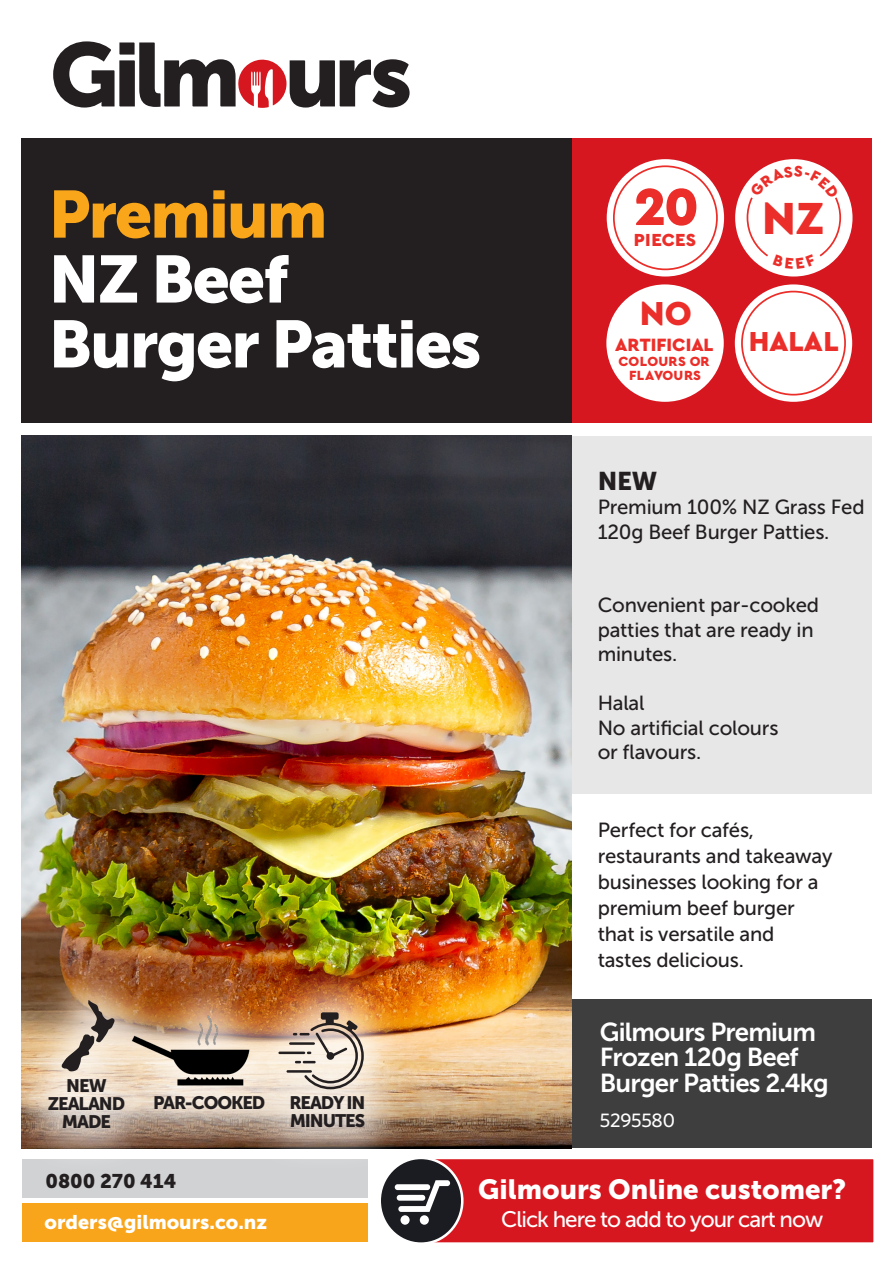
<style>
.page{position:relative;width:893px;height:1263px;background:#fff}
.page>*{position:absolute;margin:0;border:0;box-sizing:border-box;transform-origin:0 0}
.t1{font:66.15px/64.9px "Museo Sans 900";letter-spacing:-.03em;color:#fff}
.t2{font:900 47.1px "Cera Basic";color:#eb2e29}
.t3{font:900 34.8px "Cera Basic";color:#eb2e29}
.t4{font:900 28.8px "Cera Basic";color:#eb2e29}
.t5{font:27.6px "Museo Sans 900";color:#fff}
.Description_S{font:25.8px/25.8px "Museo Sans 700";letter-spacing:-.03em;color:#fff}
.t6{font:25.5px "Museo Sans 900";color:#231f20}
.t7{font:22.35px "Museo Sans 500";letter-spacing:-.045em;color:#fff}
.t8{font:20.4px/24.5px "Museo Sans 500";letter-spacing:-.01em;color:#231f20}
.t9{font:500 19.8px "Whitney";letter-spacing:-.01em;color:#fff}
.t10{font:19.65px "Museo Sans 900";color:#fff}
.t11{font:19.65px "Museo Sans 900";color:#231f20}
.t12{font:900 18.6px "Cera Basic";color:#eb2e29}
.t13{font:900 18.3px "Cera Basic";color:#eb2e29}
.t14{font:18px/17.7px "Museo Sans 900";letter-spacing:-.06em;color:#231f20}
.t15{font:900 13.95px/14.9px "Cera Basic";color:#eb2e29;text-align:center}
.s1{color:#faa61a}
</style>
<div class="page">
<div style="left:572px;top:138px;width:300px;height:285px;background:#d7171f"></div>
<div style="left:22px;top:1204px;width:346px;height:38px;background:#f9a51b"></div>
<div style="left:22px;top:1159px;width:346px;height:38px;background:#d1d2d4"></div>
<div style="left:21px;top:138px;width:551px;height:285px;background:#231f20"></div>
<svg style="left:53px;top:41px;width:357px;height:67px"></svg>
<div style="left:607px;top:159px;width:117px;height:117px;background:#fff;border-radius:50%"></div>
<svg style="left:636px;top:188px;width:60px;height:38px"></svg>
<div style="left:613px;top:165px;width:105px;height:105px;border:2px solid #eb2e29;border-radius:50%"></div>
<div style="left:735px;top:159px;width:117px;height:117px;background:#fff;border-radius:50%"></div>
<div style="left:606px;top:284px;width:118px;height:118px;background:#fff;border-radius:50%"></div>
<div style="left:735px;top:284px;width:117px;height:118px;background:#fff;border-radius:50%"></div>
<div style="left:741px;top:291px;width:105px;height:104px;border:2px solid #eb2e29;border-radius:50%"></div>
<img style="left:21px;top:436px;width:551px;height:712px">
<div style="left:572px;top:999px;width:300px;height:149px;background:#3e3e3f"></div>
<div style="left:1px;top:953px;width:411px;height:223px;background:#fff;opacity:.75"></div>
<hr style="left:286px;top:1070px;width:26px;height:3px;background:#231f20">
<hr style="left:278px;top:1051px;width:27px;height:3px;background:#231f20">
<hr style="left:289px;top:1042px;width:26px;height:3px;background:#231f20">
<svg style="left:293px;top:1012px;width:71px;height:77px"></svg>
<img style="left:128px;top:1008px;width:135px;height:86px">
<svg style="left:60px;top:999px;width:55px;height:73px"></svg>
<div style="left:572px;top:436px;width:300px;height:357px;background:#e7e7e8"></div>
<div style="left:420px;top:1156px;width:456px;height:89px;background:#d7171f;border:3px solid #fff"></div>
<div style="left:380px;top:1158px;width:82px;height:85px;background:#1a1c21;border-radius:50%"></div>
<div style="left:378px;top:1156px;width:86px;height:89px;border:3px solid #fff;border-radius:50%"></div>
<svg style="left:398px;top:1180px;width:52px;height:32px"></svg>
<div style="left:397px;top:1195px;width:28px;height:6px;background:#fff;border-radius:3px"></div>
<div style="left:395px;top:1184px;width:35px;height:6px;background:#fff;border-radius:3px"></div>
<div style="left:420px;top:1215px;width:9px;height:10px;background:#fff;border-radius:50%"></div>
<svg style="left:400px;top:1215px;width:10px;height:10px"></svg>
<svg style="left:746px;top:166px;width:96px;height:103px"></svg>
<p class="t1" style="left:49px;top:182px;width:434px"><span class="s1">Premium<br></span>NZ Beef<br>Burger Patties</p>
<p class="t14" style="left:48px;top:1077px;width:79px;text-align:center">NEW<br>ZEALAND<br>MADE</p>
<p class="t14" style="left:153px;top:1094px;width:114px">PAR-COOKED</p>
<p class="t14" style="left:289px;top:1094px;width:78px">READY IN<br>MINUTES</p>
<p class="t13" style="left:634px;top:229px;width:63px">PIECES</p>
<h3 class="t3" style="left:640px;top:293px;width:53px">NO</h3>
<p class="t12" style="left:615px;top:334px;width:100px">ARTIFICIAL</p>
<p class="t15" style="left:618px;top:353px;width:93px">COLOURS OR<br>FLAVOURS</p>
<h2 class="t2" style="left:762px;top:190px;width:63px">NZ</h2>
<h3 class="t4" style="left:749px;top:325px;width:92px">HALAL</h3>
<p class="t6" style="left:598px;top:467px;width:61px">NEW</p>
<p class="t8" style="left:598px;top:495px;width:268px">Premium 100% NZ Grass Fed<br>120g Beef Burger Patties.</p>
<p class="t8" style="left:598px;top:593px;width:223px">Convenient par-cooked patties that are ready in minutes.</p>
<p class="t8" style="left:598px;top:691px;width:182px">Halal<br>No artificial colours or flavours.</p>
<p class="t8" style="left:598px;top:817px;width:236px;line-height:26px">Perfect for cafés, restaurants and takeaway businesses looking for a premium beef burger that is versatile and tastes delicious.</p>
<p class="Description_S" style="left:600px;top:1019px;width:231px">Gilmours Premium<br>Frozen 120g Beef<br>Burger Patties 2.4kg</p>
<p class="t9" style="left:600px;top:1108px;width:77px">5295580</p>
<p class="t11" style="left:45px;top:1170px;width:132px">0800 270 414</p>
<p class="t10" style="left:45px;top:1211px;width:224px">orders@gilmours.co.nz</p>
<p class="t5" style="left:478px;top:1173px;width:369px">Gilmours Online customer?</p>
<p class="t7" style="left:501px;top:1207px;width:323px">Click here to add to your cart now</p>
</div>
